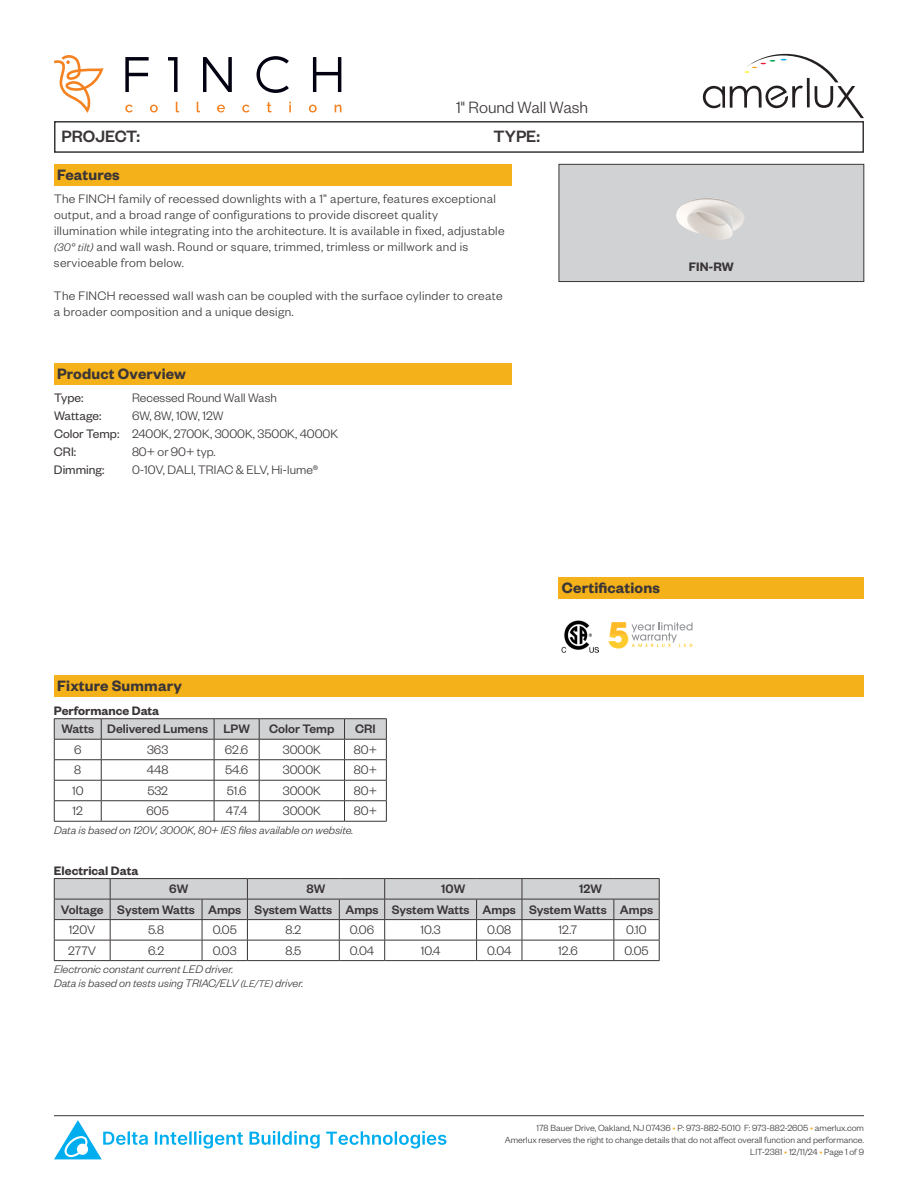
<style>
.page{position:relative;width:918px;height:1188px;background:#fff}
.page>*{position:absolute;margin:0;border:0;box-sizing:border-box;transform-origin:0 0}
.t1{font:700 34.8px "Avant Garde";color:#fecb2f}
.t2{font:300 18px "Founders Grotesk";color:#3a3537}
.t3{font:500 18px "Founders Grotesk";color:#3a3537}
.t4{font:600 16.5px "Founders Grotesk";letter-spacing:.01em;color:#3a3537}
.t5{font:300 13.5px/16.2px "Founders Grotesk";letter-spacing:.025em;color:#3a3537}
.t6{font:500 13.5px "Founders Grotesk";color:#3a3537}
.t7{font:300 13.5px/18px "Founders Grotesk";color:#3a3537}
.t8{font:600 13.5px "Founders Grotesk";color:#3a3537}
.t9{font:13.5px "Founders Grotesk";color:#3a3537}
.t10{font:italic 300 12px "Founders Grotesk";color:#3a3537}
.t11{font:300 9.75px/11.7px "Founders Grotesk";color:#3a3537;text-align:right}
.s1{font-style:italic;font-size:12px}
.s2{font-weight:400}
.s3{font-size:10.5px}
.s4{color:#f4b119}
</style>
<div class="page">
<svg style="left:125px;top:56px;width:216px;height:37px"></svg>
<svg style="left:125px;top:102px;width:216px;height:10px"></svg>
<svg style="left:54px;top:55px;width:50px;height:58px"></svg>
<hr style="left:54px;top:1115px;width:810px;height:1px;background:#3a3537">
<div style="left:54px;top:121px;width:810px;height:32px;border:2px solid #3a3537"></div>
<svg style="left:54px;top:1120px;width:94px;height:39px"></svg>
<svg style="left:155px;top:1131px;width:88px;height:17px"></svg>
<svg style="left:250px;top:1131px;width:70px;height:17px"></svg>
<svg style="left:326px;top:1131px;width:120px;height:17px"></svg>
<svg style="left:703px;top:54px;width:161px;height:64px"></svg>
<div style="left:559px;top:164px;width:305px;height:118px;background:#d1d2d4;border:1px solid #3a3537"></div>
<svg style="left:610px;top:622px;width:83px;height:25px"></svg>
<img style="left:561px;top:621px;width:37px;height:31px">
<div style="left:54px;top:164px;width:457px;height:22px;background:#f4b119"></div>
<div style="left:54px;top:363px;width:457px;height:22px;background:#f4b119"></div>
<div style="left:559px;top:577px;width:305px;height:22px;background:#f4b119"></div>
<div style="left:54px;top:675px;width:810px;height:22px;background:#f4b119"></div>
<hr style="left:54px;top:718px;width:47px;height:1px;background:#3a3537">
<hr style="left:101px;top:718px;width:113px;height:1px;background:#3a3537">
<hr style="left:214px;top:718px;width:45px;height:1px;background:#3a3537">
<hr style="left:259px;top:718px;width:86px;height:1px;background:#3a3537">
<hr style="left:345px;top:718px;width:42px;height:1px;background:#3a3537">
<svg style="left:54px;top:719px;width:333px;height:102px"></svg>
<hr style="left:54px;top:821px;width:47px;height:1px;background:#3a3537">
<hr style="left:101px;top:821px;width:113px;height:1px;background:#3a3537">
<hr style="left:214px;top:821px;width:45px;height:1px;background:#3a3537">
<hr style="left:259px;top:821px;width:86px;height:1px;background:#3a3537">
<hr style="left:345px;top:821px;width:42px;height:1px;background:#3a3537">
<hr style="left:54px;top:878px;width:56px;height:1px;background:#3a3537">
<hr style="left:110px;top:878px;width:92px;height:1px;background:#3a3537">
<hr style="left:202px;top:878px;width:45px;height:1px;background:#3a3537">
<hr style="left:247px;top:878px;width:92px;height:1px;background:#3a3537">
<hr style="left:339px;top:878px;width:46px;height:1px;background:#3a3537">
<hr style="left:385px;top:878px;width:92px;height:1px;background:#3a3537">
<hr style="left:477px;top:878px;width:45px;height:1px;background:#3a3537">
<hr style="left:522px;top:878px;width:92px;height:1px;background:#3a3537">
<hr style="left:614px;top:878px;width:45px;height:1px;background:#3a3537">
<svg style="left:54px;top:879px;width:606px;height:81px"></svg>
<hr style="left:54px;top:960px;width:56px;height:1px;background:#3a3537">
<hr style="left:110px;top:960px;width:92px;height:1px;background:#3a3537">
<hr style="left:202px;top:960px;width:45px;height:1px;background:#3a3537">
<hr style="left:247px;top:960px;width:92px;height:1px;background:#3a3537">
<hr style="left:339px;top:960px;width:46px;height:1px;background:#3a3537">
<hr style="left:385px;top:960px;width:92px;height:1px;background:#3a3537">
<hr style="left:477px;top:960px;width:45px;height:1px;background:#3a3537">
<hr style="left:522px;top:960px;width:92px;height:1px;background:#3a3537">
<hr style="left:614px;top:960px;width:45px;height:1px;background:#3a3537">
<img style="left:676px;top:198px;width:68px;height:42px">
<h2 class="t2" style="left:456px;top:96px;width:134px">1" Round Wall Wash</h2>
<h2 class="t3" style="left:62px;top:125px;width:80px">PROJECT:</h2>
<h2 class="t3" style="left:494px;top:125px;width:48px">TYPE:</h2>
<p class="t4" style="left:57px;top:165px;width:64px">Features</p>
<p class="t5" style="left:54px;top:190px;width:443px">The FINCH family of recessed downlights with a 1” aperture, features exceptional output, and a broad range of configurations to provide discreet quality</p>
<p class="t5" style="left:54px;top:222px;width:452px">illumination while integrating into the architecture. It is available in fixed, adjustable <span class="s1">(30° tilt)</span> and wall wash. Round or square, trimmed, trimless or millwork and is serviceable from below.</p>
<p class="t5" style="left:54px;top:287px;width:450px">The FINCH recessed wall wash can be coupled with the surface cylinder to create a broader composition and a unique design.</p>
<p class="t4" style="left:57px;top:363px;width:130px">Product Overview</p>
<p class="t9" style="left:54px;top:389px;width:31px">Type:</p>
<p class="t7" style="left:132px;top:388px;width:146px">Recessed Round Wall Wash</p>
<p class="t9" style="left:54px;top:407px;width:49px">Wattage:</p>
<p class="t7" style="left:132px;top:406px;width:93px">6W, 8W, 10W, 12W</p>
<p class="t7" style="left:54px;top:424px;width:286px"><span class="s2">Color Temp:</span> 2400K, 2700K, 3000K, 3500K, 4000K<br><span class="s2">CRI:</span></p>
<p class="t5" style="left:132px;top:443px;width:85px">80+ or 90+ typ.</p>
<p class="t9" style="left:54px;top:461px;width:52px">Dimming:</p>
<p class="t7" style="left:132px;top:460px;width:188px">0-10V, DALI, TRIAC &amp; ELV, Hi-lume®</p>
<p class="t8" style="left:689px;top:258px;width:46px">FIN-RW</p>
<p class="t4" style="left:562px;top:578px;width:100px">Certifications</p>
<p class="t4" style="left:57px;top:675px;width:126px">Fixture Summary</p>
<p class="t6" style="left:61px;top:720px;width:34px">Watts</p>
<p class="t6" style="left:107px;top:720px;width:102px">Delivered Lumens</p>
<p class="t6" style="left:223px;top:720px;width:28px">LPW</p>
<p class="t6" style="left:269px;top:720px;width:67px">Color Temp</p>
<p class="t6" style="left:355px;top:720px;width:22px">CRI</p>
<p class="t5" style="left:74px;top:741px;width:9px">6</p>
<p class="t5" style="left:147px;top:741px;width:23px">363</p>
<p class="t5" style="left:225px;top:741px;width:25px">62.6</p>
<p class="t5" style="left:283px;top:741px;width:40px">3000K</p>
<p class="t5" style="left:354px;top:741px;width:25px">80+</p>
<p class="t5" style="left:74px;top:761px;width:8px">8</p>
<p class="t5" style="left:147px;top:761px;width:23px">448</p>
<p class="t5" style="left:225px;top:761px;width:25px">54.6</p>
<p class="t5" style="left:283px;top:761px;width:40px">3000K</p>
<p class="t5" style="left:354px;top:761px;width:25px">80+</p>
<p class="t5" style="left:72px;top:782px;width:13px">10</p>
<p class="t5" style="left:147px;top:782px;width:22px">532</p>
<p class="t5" style="left:227px;top:782px;width:21px">51.6</p>
<p class="t5" style="left:283px;top:782px;width:40px">3000K</p>
<p class="t5" style="left:354px;top:782px;width:25px">80+</p>
<p class="t5" style="left:73px;top:802px;width:12px">12</p>
<p class="t5" style="left:147px;top:802px;width:24px">605</p>
<p class="t5" style="left:226px;top:802px;width:23px">47.4</p>
<p class="t5" style="left:283px;top:802px;width:40px">3000K</p>
<p class="t5" style="left:354px;top:802px;width:25px">80+</p>
<p class="t8" style="left:54px;top:703px;width:107px">Performance Data</p>
<p class="t10" style="left:54px;top:822px;width:301px">Data is based on 120V, 3000K, 80+ IES files available on website.</p>
<p class="t8" style="left:54px;top:863px;width:86px">Electrical Data</p>
<p class="t1" style="left:608px;top:612px;width:23px">5</p>
<p class="t6" style="left:169px;top:880px;width:21px">6W</p>
<p class="t6" style="left:307px;top:880px;width:20px">8W</p>
<p class="t6" style="left:441px;top:880px;width:26px">10W</p>
<p class="t6" style="left:579px;top:880px;width:24px">12W</p>
<p class="t6" style="left:61px;top:901px;width:44px">Voltage</p>
<p class="t6" style="left:117px;top:901px;width:79px">System Watts</p>
<p class="t6" style="left:208px;top:901px;width:35px">Amps</p>
<p class="t6" style="left:254px;top:901px;width:79px">System Watts</p>
<p class="t6" style="left:345px;top:901px;width:35px">Amps</p>
<p class="t6" style="left:392px;top:901px;width:79px">System Watts</p>
<p class="t6" style="left:483px;top:901px;width:35px">Amps</p>
<p class="t6" style="left:529px;top:901px;width:79px">System Watts</p>
<p class="t6" style="left:620px;top:901px;width:35px">Amps</p>
<p class="t5" style="left:69px;top:921px;width:28px">120V</p>
<p class="t5" style="left:148px;top:921px;width:17px">5.8</p>
<p class="t5" style="left:213px;top:921px;width:26px">0.05</p>
<p class="t5" style="left:285px;top:921px;width:18px">8.2</p>
<p class="t5" style="left:350px;top:921px;width:26px">0.06</p>
<p class="t5" style="left:421px;top:921px;width:21px">10.3</p>
<p class="t5" style="left:487px;top:921px;width:26px">0.08</p>
<p class="t5" style="left:559px;top:921px;width:20px">12.7</p>
<p class="t5" style="left:626px;top:921px;width:22px">0.10</p>
<p class="t5" style="left:68px;top:942px;width:29px">277V</p>
<p class="t5" style="left:148px;top:942px;width:18px">6.2</p>
<p class="t5" style="left:213px;top:942px;width:25px">0.03</p>
<p class="t5" style="left:285px;top:942px;width:17px">8.5</p>
<p class="t5" style="left:350px;top:942px;width:26px">0.04</p>
<p class="t5" style="left:421px;top:942px;width:21px">10.4</p>
<p class="t5" style="left:487px;top:942px;width:26px">0.04</p>
<p class="t5" style="left:558px;top:942px;width:21px">12.6</p>
<p class="t5" style="left:625px;top:942px;width:26px">0.05</p>
<p class="t10" style="left:54px;top:962px;width:181px">Electronic constant current LED driver.</p>
<p class="t10" style="left:54px;top:976px;width:251px">Data is based on tests using TRIAC/ELV <span class="s3">(LE/TE)</span> driver.</p>
<p class="t11" style="left:505px;top:1122px;width:361px">178 Bauer Drive, Oakland, NJ 07436 <span class="s4">•</span> P: 973-882-5010 F: 973-882-2605 <span class="s4">•</span> amerlux.com<br>Amerlux reserves the right to change details that do not affect overall function and performance.<br>LIT-2381 <span class="s4">•</span> 12/11/24 <span class="s4">•</span> Page 1 of 9</p>
</div>
